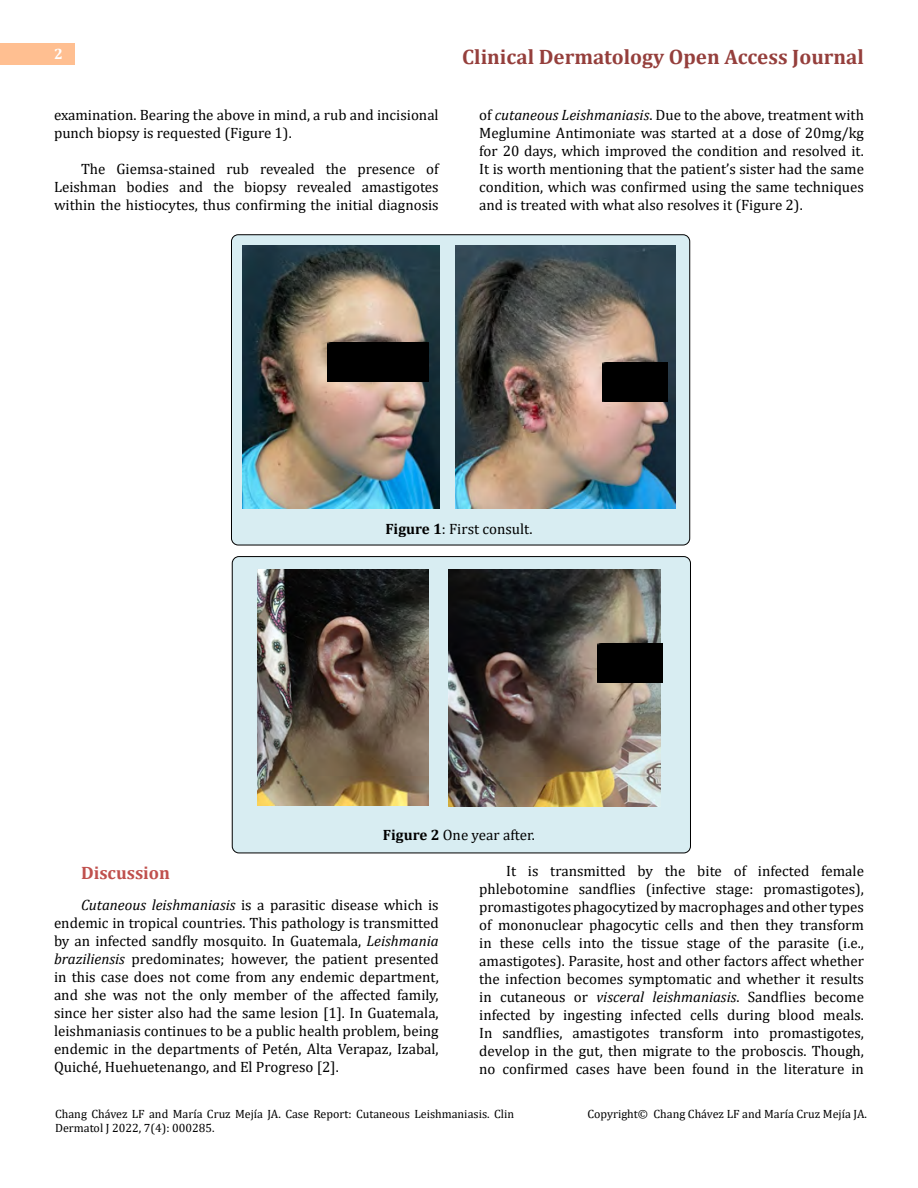
<style>
.page{position:relative;width:918px;height:1188px;background:#fff}
.page>*{position:absolute;margin:0;border:0;box-sizing:border-box;transform-origin:0 0}
.t1{font:700 21px "Cambria";color:#953f3c}
.t2{font:700 18px "Cambria";color:#c0504d}
.t3{font:15px/18px "Cambria";color:#000;text-align:justify}
.t4{font:700 15px "Cambria";color:#fff}
.t5{font:12px/14.4px "Cambria";color:#000}
.s1{font-style:italic}
.s2{font-weight:700}
</style>
<div class="page">
<div style="left:0;top:43px;width:75px;height:21px;background:#ffbf91"></div>
<div style="left:232px;top:557px;width:458px;height:296px;background:#d8edf2;border-radius:7px"></div>
<div style="left:232px;top:556px;width:459px;height:297px;border:1px solid #000;border-radius:7px"></div>
<div style="left:231px;top:235px;width:459px;height:310px;background:#d8edf2;border-radius:7px"></div>
<div style="left:231px;top:234px;width:459px;height:311px;border:1px solid #000;border-radius:7px"></div>
<img style="left:242px;top:245px;width:197px;height:264px">
<img style="left:456px;top:246px;width:220px;height:262px">
<img style="left:257px;top:569px;width:172px;height:237px">
<img style="left:448px;top:570px;width:213px;height:237px">
<div style="left:327px;top:342px;width:102px;height:40px;background:#000"></div>
<div style="left:603px;top:362px;width:64px;height:40px;background:#000"></div>
<div style="left:597px;top:643px;width:65px;height:40px;background:#000"></div>
<p class="t4" style="left:54px;top:44px;width:10px">2</p>
<p class="t3" style="left:54px;top:105px;width:386px">examination. Bearing the above in mind, a rub and incisional punch biopsy is requested (Figure 1).</p>
<p class="t3" style="left:54px;top:159px;width:386px;text-indent:27px">The Giemsa-stained rub revealed the presence of Leishman bodies and the biopsy revealed amastigotes within the histiocytes, thus confirming the initial diagnosis</p>
<h1 class="t1" style="left:462px;top:42px;width:403px">Clinical Dermatology Open Access Journal</h1>
<p class="t3" style="left:479px;top:105px;width:386px">of <span class="s1">cutaneous Leishmaniasis</span>. Due to the above, treatment with Meglumine Antimoniate was started at a dose of 20mg/kg for 20 days, which improved the condition and resolved it.<br>It is worth mentioning that the patient’s sister had the same condition, which was confirmed using the same techniques and is treated with what also resolves it (Figure 2).</p>
<p class="t3" style="left:385px;top:519px;width:149px"><span class="s2">Figure 1</span>: First consult.</p>
<p class="t3" style="left:383px;top:825px;width:154px"><span class="s2">Figure 2</span> One year after.</p>
<p class="t2" style="left:81px;top:860px;width:91px">Discussion</p>
<p class="t3" style="left:54px;top:896px;width:386px;text-indent:27px"><span class="s1">Cutaneous leishmaniasis</span> is a parasitic disease which is endemic in tropical countries. This pathology is transmitted by an infected sandfly mosquito. In Guatemala, <span class="s1">Leishmania braziliensis</span> predominates; however, the patient presented in this case does not come from any endemic department, and she was not the only member of the affected family, since her sister also had the same lesion [1]. In Guatemala, leishmaniasis continues to be a public health problem, being endemic in the departments of Petén, Alta Verapaz, Izabal, Quiché, Huehuetenango, and El Progreso [2].</p>
<p class="t3" style="left:479px;top:861px;width:386px;text-indent:27px">It is transmitted by the bite of infected female phlebotomine sandflies (infective stage: promastigotes), promastigotes phagocytized by macrophages and other types of mononuclear phagocytic cells and then they transform in these cells into the tissue stage of the parasite (i.e., amastigotes). Parasite, host and other factors affect whether the infection becomes symptomatic and whether it results in cutaneous or <span class="s1">visceral leishmaniasis</span>. Sandflies become infected by ingesting infected cells during blood meals.<br>In sandflies, amastigotes transform into promastigotes, develop in the gut, then migrate to the proboscis. Though, no confirmed cases have been found in the literature in</p>
<p class="t5" style="left:55px;top:1106px;width:460px">Chang Chávez LF and María Cruz Mejía JA. Case Report: Cutaneous Leishmaniasis. Clin<br>Dermatol J 2022, 7(4): 000285.</p>
<p class="t5" style="left:587px;top:1106px;width:281px">Copyright© Chang Chávez LF and María Cruz Mejía JA.</p>
</div>
